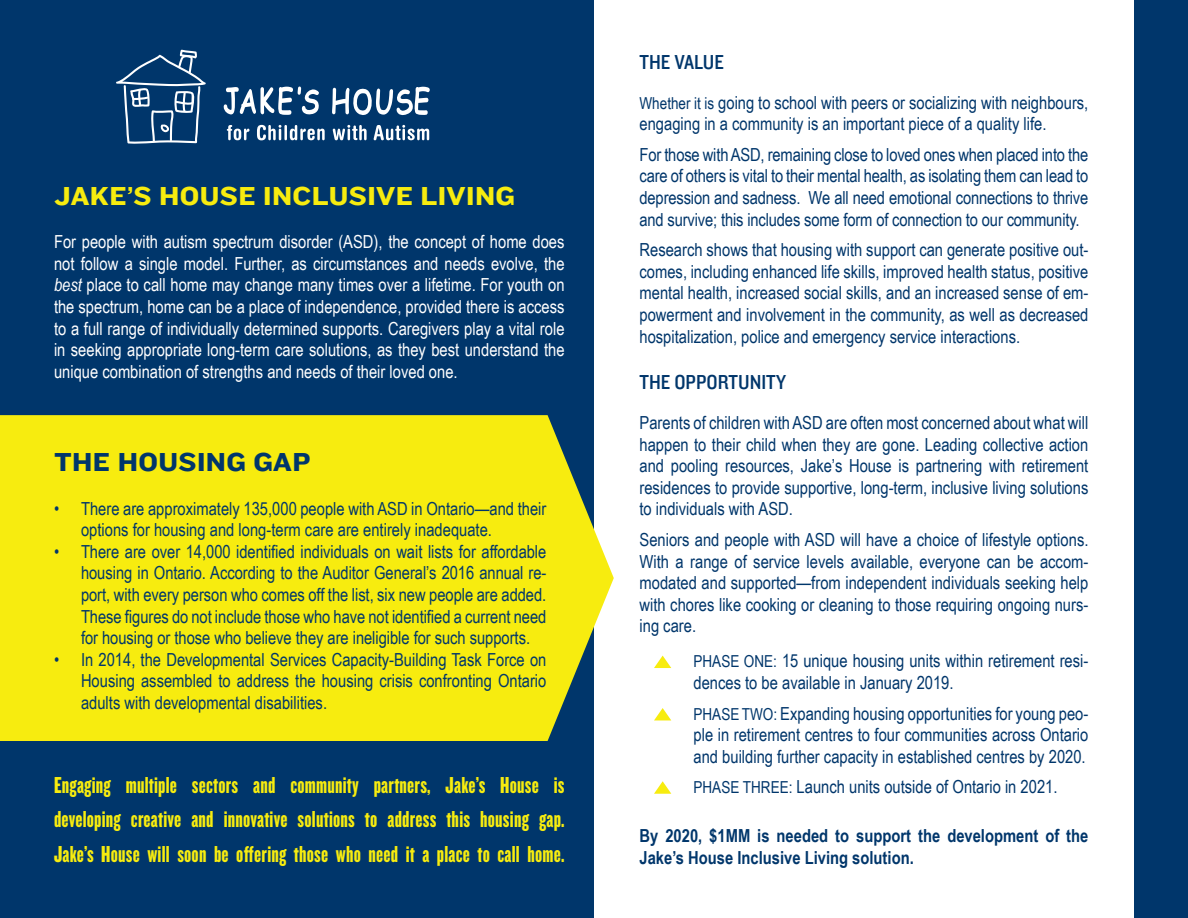
<style>
.page{position:relative;width:1188px;height:918px;background:#00366b}
.page>*{position:absolute;margin:0;border:0;box-sizing:border-box;transform-origin:0 0}
.t1{font:27px "Knockout HTF52 Cruiserweight";letter-spacing:.015em;color:#f7ec0f}
.t2{font:27px "Knockout HTF52 Cruiserweight";letter-spacing:.015em;color:#00366b}
.t3{font:24px/34.5px "Knockout HTF68 Full Featherwt";letter-spacing:.01em;color:#f7ec0f;text-align:justify}
.t4{font:21px "Knockout HTF30 Junior Welterwt";color:#00366b}
.t5{font:18px/21.6px "Arial Narrow";color:#00366b;text-align:justify}
.t6{font:18px/21.6px "Arial Narrow";color:#fff;text-align:justify}
.t7{font:700 18px/21.6px "Arial Narrow";color:#00366b}
.s1{font-style:italic}
.s2{color:#f7ec0f}
.s3{font-size:16.5px}
</style>
<div class="page">
<div style="left:594px;top:0;width:540px;height:918px;background:#fff"></div>
<div style="left:0;top:415px;width:614px;height:326px;background:#f7ec0f"></div>
<svg style="left:116px;top:50px;width:90px;height:94px"></svg>
<svg style="left:224px;top:87px;width:95px;height:28px"></svg>
<svg style="left:332px;top:87px;width:98px;height:28px"></svg>
<svg style="left:227px;top:125px;width:22px;height:15px"></svg>
<svg style="left:257px;top:125px;width:24px;height:15px"></svg>
<hr style="left:284px;top:125px;width:3px;height:15px;background:#fff">
<svg style="left:290px;top:125px;width:35px;height:15px"></svg>
<svg style="left:333px;top:125px;width:34px;height:15px"></svg>
<svg style="left:374px;top:125px;width:55px;height:15px"></svg>
<svg style="left:654px;top:656px;width:17px;height:12px"></svg>
<svg style="left:654px;top:708px;width:17px;height:12px"></svg>
<svg style="left:654px;top:781px;width:17px;height:13px"></svg>
<h1 class="t1" style="left:54px;top:181px;width:463px">JAKE’S HOUSE INCLUSIVE LIVING</h1>
<p class="t6" style="left:54px;top:230px;width:512px">For people with autism spectrum disorder (ASD), the concept of home does not follow a single model. Further, as circumstances and needs evolve, the <span class="s1">best</span> place to call home may change many times over a lifetime. For youth on the spectrum, home can be a place of independence, provided there is access to a full range of individually determined supports. Caregivers play a vital role in seeking appropriate long-term care solutions, as they best understand the unique combination of strengths and needs of their loved one.</p>
<h1 class="t2" style="left:54px;top:448px;width:451px">THE HOUSING GAP <span class="s2">M IN CANADA</span></h1>
<p class="t5" style="left:81px;top:497px;width:467px;text-indent:-27px">• There are approximately 135,000 people with ASD in Ontario—and their options for housing and long-term care are entirely inadequate.</p>
<p class="t5" style="left:81px;top:540px;width:467px;text-indent:-27px">• There are over 14,000 identified individuals on wait lists for affordable housing in Ontario. According to the Auditor General’s 2016 annual re&shy;port, with every person who comes off the list, six new people are added.<br>These figures do not include those who have not identified a current need for housing or those who believe they are ineligible for such supports.</p>
<p class="t5" style="left:81px;top:648px;width:467px;text-indent:-27px">• In 2014, the Developmental Services Capacity-Building Task Force on Housing assembled to address the housing crisis confronting Ontario adults with developmental disabilities.</p>
<h2 class="t3" style="left:54px;top:768px;width:512px">Engaging multiple sectors and community partners, Jake’s House is developing creative and innovative solutions to address this housing gap.<br>Jake’s House will soon be offering those who need it a place to call home.</h2>
<p class="t4" style="left:640px;top:51px;width:86px">THE VALUE</p>
<p class="t5" style="left:640px;top:91px;width:450px"><span class="s3">Whether it is</span> going to school with peers or socializing with neighbours, engaging in a community is an important piece of a quality life.</p>
<p class="t5" style="left:640px;top:143px;width:450px">For those with ASD, remaining close to loved ones when placed into the care of others is vital to their mental health, as isolating them can lead to depression and sadness. We all need emotional connections to thrive and survive; this includes some form of connection to our community.</p>
<p class="t5" style="left:640px;top:238px;width:450px">Research shows that housing with support can generate positive out&shy;comes, including enhanced life skills, improved health status, positive mental health, increased social skills, and an increased sense of em&shy;powerment and involvement in the community, as well as decreased hospitalization, police and emergency service interactions.</p>
<p class="t4" style="left:640px;top:371px;width:148px">THE OPPORTUNITY</p>
<p class="t5" style="left:640px;top:411px;width:450px">Parents of children with ASD are often most concerned about what will happen to their child when they are gone. Leading collective action and pooling resources, Jake’s House is partnering with retirement residences to provide supportive, long-term, inclusive living solutions to individuals with ASD.</p>
<p class="t5" style="left:640px;top:528px;width:450px">Seniors and people with ASD will have a choice of lifestyle options.<br>With a range of service levels available, everyone can be accom&shy;modated and supported—from independent individuals seeking help with chores like cooking or cleaning to those requiring ongoing nurs&shy;ing care.</p>
<p class="t5" style="left:694px;top:650px;width:396px"><span class="s3">PHASE ONE:</span> 15 unique housing units within retirement resi&shy;dences to be available in January 2019.</p>
<p class="t5" style="left:694px;top:702px;width:396px"><span class="s3">PHASE TWO:</span> Expanding housing opportunities for young peo&shy;ple in retirement centres to four communities across Ontario and building further capacity in established centres by 2020.</p>
<p class="t5" style="left:694px;top:776px;width:366px"><span class="s3">PHASE THREE:</span> Launch units outside of Ontario in 2021.</p>
<p class="t7" style="left:640px;top:824px;width:450px">By 2020, $1MM is needed to support the development of the<br>Jake’s House Inclusive Living solution.</p>
</div>
